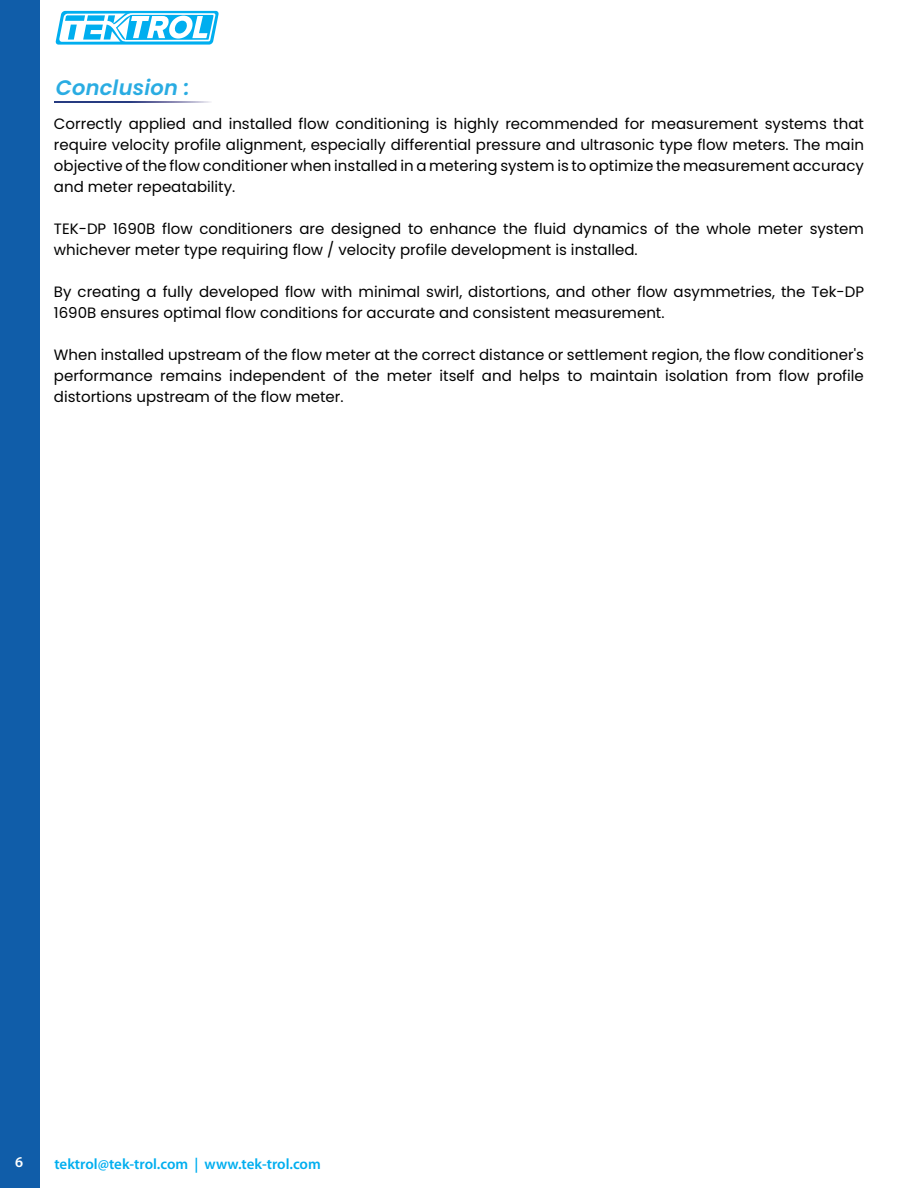
<style>
.page{position:relative;width:918px;height:1188px;background:#fff}
.page>*{position:absolute;margin:0;border:0;box-sizing:border-box;transform-origin:0 0}
.t1{font:italic 600 21px "Poppins";letter-spacing:.01em;color:#2aace2}
.t2{font:15px/21px "Poppins";color:#000;text-align:justify}
.t3{font:600 15px "Myriad Pro";color:#00aeef}
.t4{font:600 15px "Myriad Pro";color:#fff}
</style>
<div class="page">
<svg style="left:56px;top:11px;width:163px;height:34px"></svg>
<div style="left:0;top:0;width:39px;height:1188px;background:#105da9"></div>
<svg style="left:54px;top:101px;width:157px;height:2px"></svg>
<h1 class="t1" style="left:56px;top:75px;width:135px">Conclusion :</h1>
<p class="t2" style="left:54px;top:113px;width:811px">Correctly applied and installed flow conditioning is highly recommended for measurement systems that require velocity profile alignment, especially differential pressure and ultrasonic type flow meters. The main objective of the flow conditioner when installed in a metering system is to optimize the measurement accuracy and meter repeatability.</p>
<p class="t2" style="left:54px;top:218px;width:811px">TEK-DP 1690B flow conditioners are designed to enhance the fluid dynamics of the whole meter system whichever meter type requiring flow / velocity profile development is installed.</p>
<p class="t2" style="left:54px;top:281px;width:812px">By creating a fully developed flow with minimal swirl, distortions, and other flow asymmetries, the Tek-DP<br>1690B ensures optimal flow conditions for accurate and consistent measurement.</p>
<p class="t2" style="left:54px;top:344px;width:811px">When installed upstream of the flow meter at the correct distance or settlement region, the flow conditioner's performance remains independent of the meter itself and helps to maintain isolation from flow profile distortions upstream of the flow meter.</p>
<p class="t4" style="left:15px;top:1153px;width:10px">6</p>
<p class="t3" style="left:54px;top:1154px;width:268px">tektrol@tek-trol.com | www.tek-trol.com</p>
</div>
